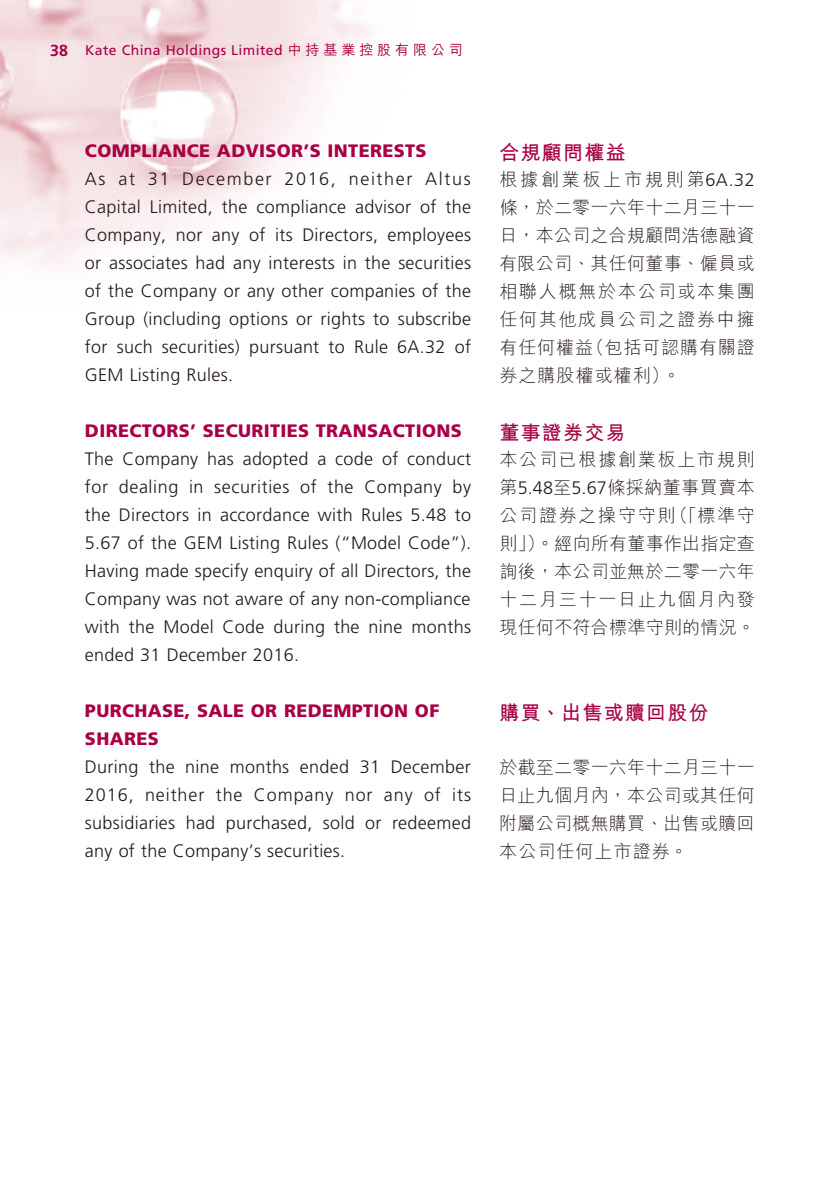
<style>
.page{position:relative;width:840px;height:1191px;background:#fff}
.page>*{position:absolute;margin:0;border:0;box-sizing:border-box;transform-origin:0 0}
.t1{font:700 20px "M Hei HK";letter-spacing:.06em;color:#a90045}
.t2{font:300 18px/28px "Frutiger LT Std";letter-spacing:.015em;color:#231916;text-align:justify}
.t3{font:300 18px/28px "M Hei HK";letter-spacing:.03em;color:#231916;text-align:justify}
.t4{font:900 18px/28px "Frutiger LT Std";letter-spacing:.02em;color:#a90045}
.t5{font:14px "Frutiger LT Std";letter-spacing:.03em;color:#a90045}
.s1{font-weight:700;font-size:16px}
.s2{font-family:"M Hei HK";font-weight:500}
.s3{font-family:"Frutiger LT Std"}
</style>
<div class="page">
<img style="left:0;top:0;width:370px;height:265px">
<p class="t5" style="left:50px;top:42px;width:414px"><span class="s1">38</span> Kate China Holdings Limited <span class="s2">中持基業控股有限公司</span></p>
<p class="t4" style="left:85px;top:136px;width:26px">COMPLIANCE</p>
<p class="t4" style="left:217px;top:136px;width:28px">ADVISOR</p>
<p class="t4" style="left:303px;top:136px;width:43px">’S INTERESTS</p>
<p class="t2" style="left:85px;top:165px;width:387px">As at 31 December 2016, neither Altus Capital Limited, the compliance advisor of the Company, nor any of its Directors, employees or associates had any interests in the securities of the Company or any other companies of the Group (including options or rights to subscribe for such securities) pursuant to Rule 6A.32 of GEM Listing Rules.</p>
<p class="t4" style="left:85px;top:416px;width:27px">DIRECTORS</p>
<p class="t4" style="left:190px;top:416px;width:36px">’ SECURITIES</p>
<p class="t4" style="left:315px;top:416px;width:24px">TRANSACTIONS</p>
<p class="t2" style="left:85px;top:445px;width:387px">The Company has adopted a code of conduct for dealing in securities of the Company by the Directors in accordance with Rules 5.48 to 5.67 of the GEM Listing Rules (“Model Code”).<br>Having made specify enquiry of all Directors, the Company was not aware of any non-compliance with the Model Code during the nine months ended 31 December 2016.</p>
<p class="t4" style="left:85px;top:696px;width:355px">PURCHASE, SALE OR REDEMPTION OF<br>SHARES</p>
<p class="t2" style="left:85px;top:753px;width:387px">During the nine months ended 31 December 2016, neither the Company nor any of its subsidiaries had purchased, sold or redeemed any of the Company’s securities.</p>
<p class="t1" style="left:499px;top:138px;width:128px">合規顧問權益</p>
<p class="t3" style="left:499px;top:165px;width:257px">根據創業板上市規則第<span class="s3">6A.32</span>條，於二零一六年十二月三十一日，本公司之合規顧問浩德融資有限公司、其任何董事、僱員或相聯人概無於本公司或本集團任何其他成員公司之證券中擁有任何權益（包括可認購有關證券之購股權或權利）。</p>
<p class="t1" style="left:499px;top:418px;width:128px">董事證券交易</p>
<p class="t3" style="left:499px;top:445px;width:257px">本公司已根據創業板上市規則第<span class="s3">5.48</span>至<span class="s3">5.67</span>條採納董事買賣本公司證券之操守守則（「標準守則」）。經向所有董事作出指定查詢後，本公司並無於二零一六年十二月三十一日止九個月內發現任何不符合標準守則的情況。</p>
<p class="t1" style="left:499px;top:698px;width:210px">購買、出售或贖回股份</p>
<p class="t3" style="left:499px;top:753px;width:257px">於截至二零一六年十二月三十一日止九個月內，本公司或其任何附屬公司概無購買、出售或贖回本公司任何上市證券。</p>
</div>
